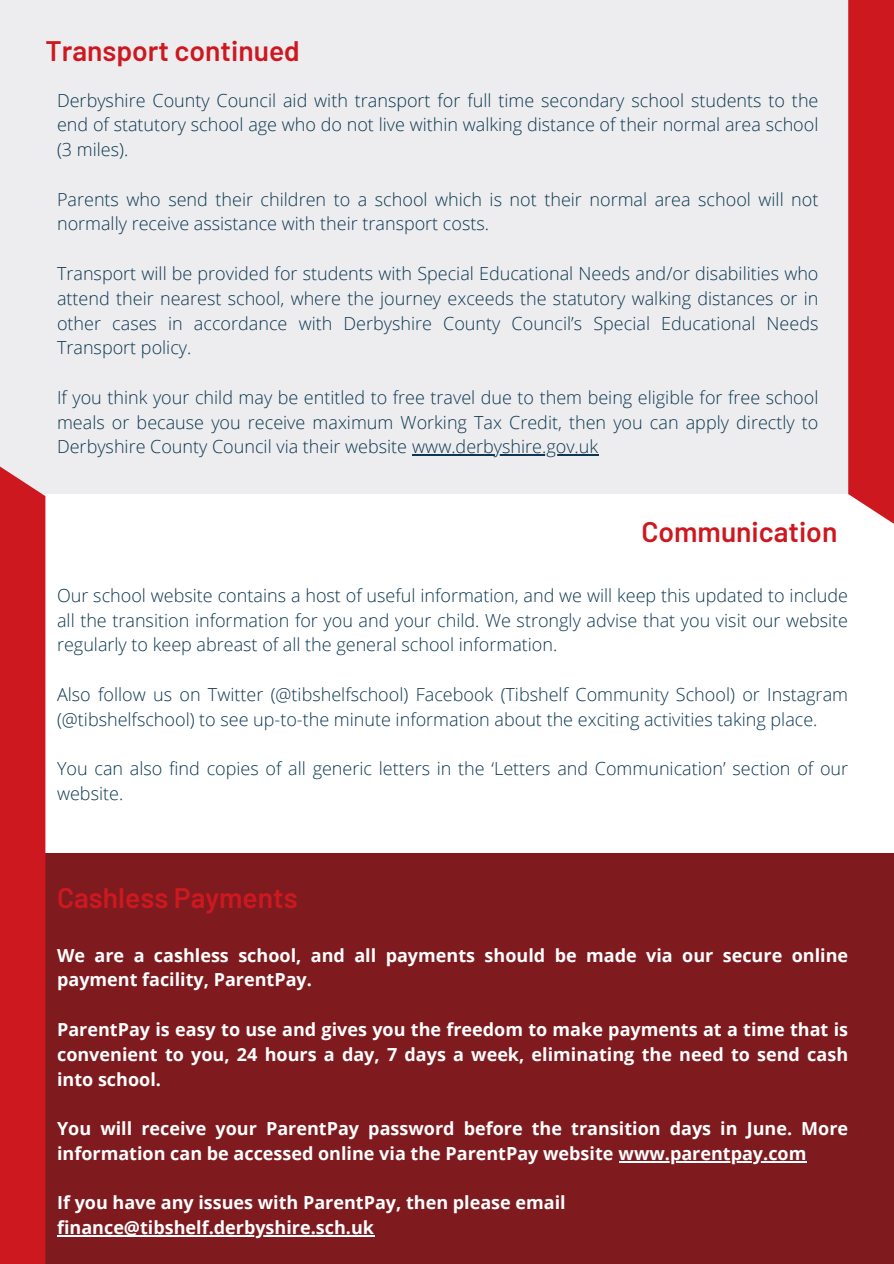
<style>
.page{position:relative;width:894px;height:1264px;background:#fff}
.page>*{position:absolute;margin:0;border:0;box-sizing:border-box;transform-origin:0 0}
.t1{font:600 28.2px "Barlow";color:#ce181f}
.t2{font:300 18px/24.8px "Open Sans";color:#0c3750;text-align:justify}
.t3{font:700 18px/24.8px "Open Sans";color:#fff}
</style>
<div class="page">
<div style="left:0;top:0;width:893px;height:1263px;background:#ededef"></div>
<div style="left:0;top:494px;width:893px;height:769px;background:#fff"></div>
<div style="left:848px;top:0;width:45px;height:523px;background:#ce181f"></div>
<div style="left:0;top:853px;width:893px;height:410px;background:#7f1b1f"></div>
<div style="left:0;top:461px;width:45px;height:802px;background:#ce181f"></div>
<hr style="left:412px;top:454px;width:186px;height:1px;background:#0c3750">
<hr style="left:618px;top:1160px;width:188px;height:1px;background:#fff">
<hr style="left:57px;top:1235px;width:317px;height:1px;background:#fff">
<p class="t1" style="left:45px;top:32px;width:256px">Transport continued</p>
<h1 class="t2" style="left:57px;top:87px;width:762px">Derbyshire County Council aid with transport for full time secondary school students to the end of statutory school age who do not live within walking distance of their normal area school (3 miles).</h1>
<p class="t2" style="left:57px;top:186px;width:762px">Parents who send their children to a school which is not their normal area school will not normally receive assistance with their transport costs.</p>
<p class="t2" style="left:57px;top:261px;width:762px">Transport will be provided for students with Special Educational Needs and/or disabilities who attend their nearest school, where the journey exceeds the statutory walking distances or in other cases in accordance with Derbyshire County Council’s Special Educational Needs Transport policy.</p>
<p class="t2" style="left:57px;top:384px;width:762px">If you think your child may be entitled to free travel due to them being eligible for free school meals or because you receive maximum Working Tax Credit, then you can apply directly to Derbyshire County Council via their website www.derbyshire.gov.uk</p>
<p class="t1" style="left:641px;top:513px;width:197px">Communication</p>
<h1 class="t2" style="left:57px;top:582px;width:792px">Our school website contains a host of useful information, and we will keep this updated to include all the transition information for you and your child. We strongly advise that you visit our website regularly to keep abreast of all the general school information.</h1>
<p class="t2" style="left:57px;top:681px;width:792px">Also follow us on Twitter (@tibshelfschool) Facebook (Tibshelf Community School) or Instagram (@tibshelfschool) to see up-to-the minute information about the exciting activities taking place.</p>
<p class="t2" style="left:57px;top:756px;width:792px">You can also find copies of all generic letters in the ‘Letters and Communication’ section of our website.</p>
<p class="t1" style="left:57px;top:879px;width:242px">Cashless Payments</p>
<h2 class="t3" style="left:57px;top:942px;width:792px">We are a cashless school, and all payments should be made via our secure online payment facility, ParentPay.</h2>
<h2 class="t3" style="left:57px;top:1016px;width:792px;text-align:justify">ParentPay is easy to use and gives you the freedom to make payments at a time that is convenient to you, 24 hours a day, 7 days a week, eliminating the need to send cash into school.</h2>
<h2 class="t3" style="left:57px;top:1115px;width:792px">You will receive your ParentPay password before the transition days in June. More information can be accessed online via the ParentPay website www.parentpay.com</h2>
<h2 class="t3" style="left:57px;top:1189px;width:510px">If you have any issues with ParentPay, then please email</h2>
<p class="t3" style="left:57px;top:1214px;width:318px">finance@tibshelf.derbyshire.sch.uk</p>
</div>
